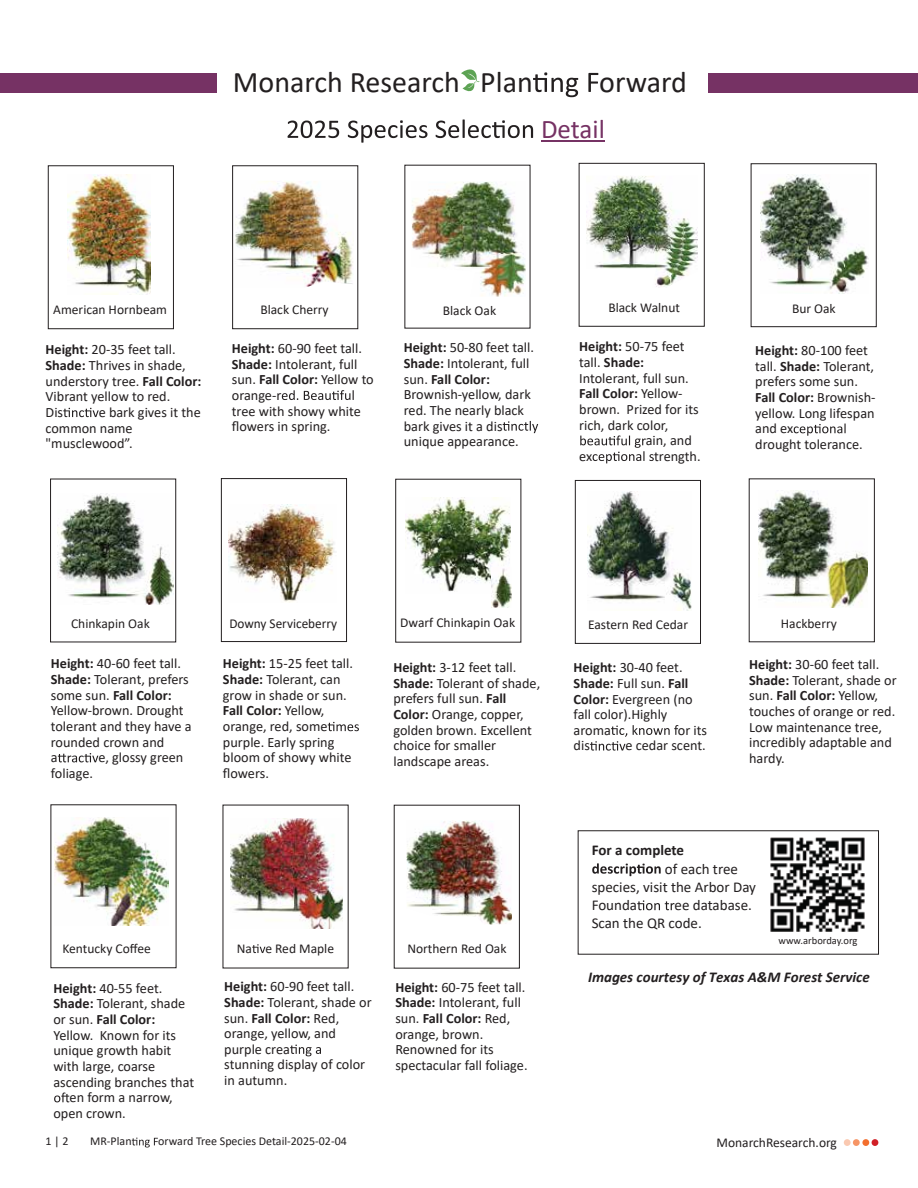
<style>
.page{position:relative;width:918px;height:1188px;background:#fff}
.page>*{position:absolute;margin:0;border:0;box-sizing:border-box;transform-origin:0 0}
.t1{font:30px "Calibri";color:#231f20}
.t2{font:27px "Calibri";color:#763264}
.t3{font:15px/18.3px "Calibri";color:#231f20}
.t4{font:italic 700 15px "Calibri";color:#231f20}
.t5{font:700 15px "Calibri";color:#231f20}
.t6{font:14.25px/15.6px "Calibri";color:#231f20}
.t7{font:700 14.25px "Calibri";color:#231f20}
.t8{font:13.65px "Calibri";color:#231f20}
.t9{font:13.5px "Calibri";color:#231f20}
.t10{font:12px "Calibri";color:#231f20}
.t11{font:10.5px "Calibri";color:#231f20}
.s1{font-weight:700}
.s2{font-weight:400}
</style>
<div class="page">
<img style="left:406px;top:498px;width:105px;height:94px">
<img style="left:492px;top:568px;width:20px;height:39px">
<img style="left:407px;top:821px;width:105px;height:103px">
<div style="left:575px;top:480px;width:126px;height:164px;background:#fff;border:1px solid #231f20"></div>
<img style="left:587px;top:492px;width:105px;height:119px">
<img style="left:55px;top:817px;width:113px;height:109px">
<div style="left:872px;top:1139px;width:6px;height:7px;background:#d12027;border-radius:50%"></div>
<div style="left:862px;top:1139px;width:7px;height:7px;background:#f36f2e;border-radius:50%"></div>
<div style="left:853px;top:1139px;width:7px;height:7px;background:#f69566;border-radius:50%"></div>
<div style="left:844px;top:1139px;width:7px;height:7px;background:#fac9b1;border-radius:50%"></div>
<div style="left:0;top:73px;width:216px;height:20px;background:#763264"></div>
<svg style="left:288px;top:119px;width:245px;height:24px"></svg>
<hr style="left:541px;top:140px;width:64px;height:2px;background:#763264">
<div style="left:708px;top:73px;width:210px;height:20px;background:#763264"></div>
<svg style="left:533px;top:72px;width:65px;height:25px"></svg>
<svg style="left:461px;top:69px;width:18px;height:23px"></svg>
<svg style="left:132px;top:1138px;width:26px;height:10px"></svg>
<div style="left:751px;top:163px;width:126px;height:164px;background:#fff;border:1px solid #231f20"></div>
<img style="left:760px;top:174px;width:108px;height:120px">
<img style="left:231px;top:818px;width:112px;height:110px">
<svg style="left:252px;top:944px;width:13px;height:9px"></svg>
<div style="left:48px;top:165px;width:126px;height:164px;background:#fff;border:1px solid #231f20"></div>
<img style="left:67px;top:175px;width:83px;height:120px">
<img style="left:759px;top:491px;width:109px;height:116px">
<div style="left:579px;top:163px;width:126px;height:164px;background:#fff;border:1px solid #231f20"></div>
<img style="left:586px;top:176px;width:112px;height:111px">
<div style="left:232px;top:165px;width:126px;height:164px;border:1px solid #231f20"></div>
<img style="left:235px;top:181px;width:118px;height:106px">
<div style="left:50px;top:479px;width:126px;height:163px;background:#fff;border:1px solid #231f20"></div>
<img style="left:58px;top:493px;width:115px;height:111px">
<img style="left:412px;top:182px;width:114px;height:115px">
<div style="left:221px;top:478px;width:126px;height:164px;background:#fff;border:1px solid #231f20"></div>
<img style="left:229px;top:505px;width:106px;height:97px">
<svg style="left:63px;top:408px;width:36px;height:9px"></svg>
<svg style="left:282px;top:390px;width:72px;height:10px"></svg>
<svg style="left:503px;top:421px;width:35px;height:12px"></svg>
<svg style="left:580px;top:436px;width:74px;height:27px"></svg>
<svg style="left:794px;top:424px;width:52px;height:12px"></svg>
<svg style="left:58px;top:753px;width:40px;height:9px"></svg>
<svg style="left:328px;top:722px;width:31px;height:9px"></svg>
<svg style="left:590px;top:725px;width:88px;height:26px"></svg>
<svg style="left:54px;top:1093px;width:15px;height:9px"></svg>
<svg style="left:290px;top:1045px;width:31px;height:11px"></svg>
<img style="left:770px;top:837px;width:95px;height:95px">
<div style="left:578px;top:830px;width:301px;height:125px;border:1px solid #231f20"></div>
<svg style="left:592px;top:863px;width:69px;height:13px"></svg>
<svg style="left:637px;top:900px;width:37px;height:10px"></svg>
<h1 class="t1" style="left:233px;top:61px;width:301px">Monarch Research Plan</h1>
<h1 class="t1" style="left:599px;top:61px;width:89px">orward</h1>
<h2 class="t2" style="left:541px;top:110px;width:65px">Detail</h2>
<p class="t9" style="left:53px;top:300px;width:115px">American Hornbeam</p>
<p class="t6" style="left:46px;top:342px;width:157px"><span class="s1">Height:</span> 20-35 feet tall.<br><span class="s1">Shade:</span> Thrives in shade, understory tree. <span class="s1">Fall Color:<br></span>Vibrant yellow to red.<br>Dis</p>
<p class="t6" style="left:46px;top:404px;width:157px;text-indent:53px">e bark gives it the common name "musclewood”.</p>
<p class="t9" style="left:260px;top:300px;width:70px">Black Cherry</p>
<p class="t9" style="left:608px;top:299px;width:73px">Black Walnut</p>
<p class="t9" style="left:443px;top:301px;width:55px">Black Oak</p>
<p class="t6" style="left:232px;top:340px;width:143px"><span class="s1">Height:</span> 60-90 feet tall.<br><span class="s1">Shade:</span> Intolerant, full sun. <span class="s1">Fall Color:</span> Yellow to orange-r<br>tree with showy white flowers in spring.</p>
<p class="t6" style="left:404px;top:339px;width:132px"><span class="s1">Height:</span> 50-80 feet tall.<br><span class="s1">Shade:</span> Intolerant, full sun. <span class="s1">Fall Color:<br></span>Brownish-yellow, dark red. The nearly black bark gives it a dis unique appearance.</p>
<p class="t6" style="left:579px;top:338px;width:107px"><span class="s1">Height:</span> 50-75 feet</p>
<p class="t7" style="left:579px;top:352px;width:66px"><span class="s2">tall.</span> Shade:</p>
<p class="t6" style="left:579px;top:370px;width:111px">Intolerant, full sun.</p>
<p class="t7" style="left:579px;top:384px;width:105px">Fall Color: <span class="s2">Yellow-</span></p>
<p class="t6" style="left:579px;top:401px;width:121px">brown. Prized for its</p>
<p class="t6" style="left:579px;top:417px;width:91px">rich, dark color,</p>
<p class="t6" style="left:646px;top:432px;width:48px">ain, and</p>
<p class="t6" style="left:579px;top:448px;width:15px">ex</p>
<p class="t6" style="left:654px;top:448px;width:48px">trength.</p>
<p class="t9" style="left:792px;top:299px;width:45px">Bur Oak</p>
<p class="t6" style="left:755px;top:342px;width:122px"><span class="s1">Height:</span> 80-100 feet tall. <span class="s1">Shade:</span> Tolerant, prefers some sun.<br><span class="s1">Fall Color:</span> Brownish&shy;yellow. Long lifespan and ex<br>drought tolerance.</p>
<p class="t9" style="left:71px;top:614px;width:80px">Chinkapin Oak</p>
<p class="t6" style="left:51px;top:655px;width:142px"><span class="s1">Height:</span> 40-60 feet tall.<br><span class="s1">Shade:</span> Tolerant, prefers some sun. <span class="s1">Fall Color:<br></span>Yellow-brown. Drought tolerant and they have a rounded crown and<br>a</p>
<p class="t6" style="left:98px;top:749px;width:87px">e, glossy green</p>
<p class="t6" style="left:51px;top:765px;width:44px">foliage.</p>
<p class="t9" style="left:63px;top:939px;width:90px">Kentucky Coffee</p>
<p class="t6" style="left:53px;top:980px;width:110px"><span class="s1">Height:</span> 40-55 feet.</p>
<p class="t6" style="left:53px;top:995px;width:133px"><span class="s1">Shade:</span> Tolerant, shade</p>
<p class="t7" style="left:53px;top:1009px;width:103px"><span class="s2">or sun.</span> Fall Color:</p>
<p class="t6" style="left:53px;top:1027px;width:124px">Yellow. Known for its</p>
<p class="t6" style="left:53px;top:1042px;width:119px">unique growth habit</p>
<p class="t6" style="left:53px;top:1058px;width:103px">with large, coarse</p>
<p class="t6" style="left:53px;top:1074px;width:142px">ascending branches that</p>
<p class="t6" style="left:70px;top:1089px;width:104px">en form a narrow,</p>
<p class="t6" style="left:53px;top:1105px;width:74px">open crown.</p>
<p class="t8" style="left:229px;top:614px;width:109px">Downy Serviceberry</p>
<p class="t9" style="left:400px;top:614px;width:116px">Dwarf Chinkapin Oak</p>
<p class="t9" style="left:588px;top:615px;width:102px">Eastern Red Cedar</p>
<p class="t6" style="left:223px;top:656px;width:132px"><span class="s1">Height:</span> 15-25 feet tall.<br><span class="s1">Shade:</span> Tolerant, can grow in shade or sun.<br><span class="s1">Fall Color:</span> Yellow, orange, red, some purple. Early spring bloom of showy white flowers.</p>
<p class="t6" style="left:393px;top:659px;width:148px"><span class="s1">Height:</span> 3-12 feet tall.<br><span class="s1">Shade:</span> Tolerant of shade, prefers full sun. <span class="s1">Fall<br>Color:</span> Orange, copper, golden brown. Excellent choice for smaller landscape areas.</p>
<p class="t6" style="left:574px;top:659px;width:121px"><span class="s1">Height:</span> 30-40 feet.<br><span class="s1">Shade:</span> Full sun. <span class="s1">Fall<br>Color:</span> Evergreen (no fall color).Highly aroma</p>
<p class="t6" style="left:678px;top:722px;width:31px">or its</p>
<p class="t6" style="left:574px;top:738px;width:18px">dis</p>
<p class="t6" style="left:625px;top:738px;width:82px">e cedar scent.</p>
<p class="t9" style="left:781px;top:614px;width:58px">Hackberry</p>
<p class="t6" style="left:749px;top:656px;width:149px"><span class="s1">Height:</span> 30-60 feet tall.<br><span class="s1">Shade:</span> Tolerant, shade or sun. <span class="s1">Fall Color:</span> Yellow, touches of orange or red.<br>Low maintenance tree, incredibly adaptable and hardy.</p>
<p class="t9" style="left:237px;top:939px;width:99px">Na e Red Maple</p>
<p class="t9" style="left:407px;top:939px;width:101px">Northern Red Oak</p>
<p class="t6" style="left:224px;top:978px;width:149px"><span class="s1">Height:</span> 60-90 feet tall.<br><span class="s1">Shade:</span> Tolerant, shade or sun. <span class="s1">Fall Color:</span> Red, orange, yellow, and purple crea<br>stunning display of color in autumn.</p>
<p class="t6" style="left:395px;top:979px;width:134px"><span class="s1">Height:</span> 60-75 feet tall.<br><span class="s1">Shade:</span> Intolerant, full sun. <span class="s1">Fall Color:</span> Red, orange, brown.<br>Renowned for its spectacular fall foliage.</p>
<p class="t5" style="left:592px;top:840px;width:94px">For a complete</p>
<p class="t3" style="left:592px;top:859px;width:166px;text-indent:73px">of each tree species, visit the Arbor Day<br>Founda</p>
<p class="t3" style="left:592px;top:896px;width:162px;text-indent:83px">ee database.<br>Scan the QR code.</p>
<p class="t11" style="left:779px;top:933px;width:80px">www.arborday.org</p>
<p class="t4" style="left:588px;top:966px;width:283px">Images courtesy of Texas A&amp;M Forest Service</p>
<p class="t10" style="left:45px;top:1133px;width:25px">1 | 2</p>
<p class="t10" style="left:90px;top:1133px;width:43px">MR-Plan</p>
<p class="t10" style="left:158px;top:1133px;width:190px">orward Tree Species Detail-2025-02-04</p>
<p class="t9" style="left:716px;top:1133px;width:122px">MonarchResearch.org</p>
</div>
